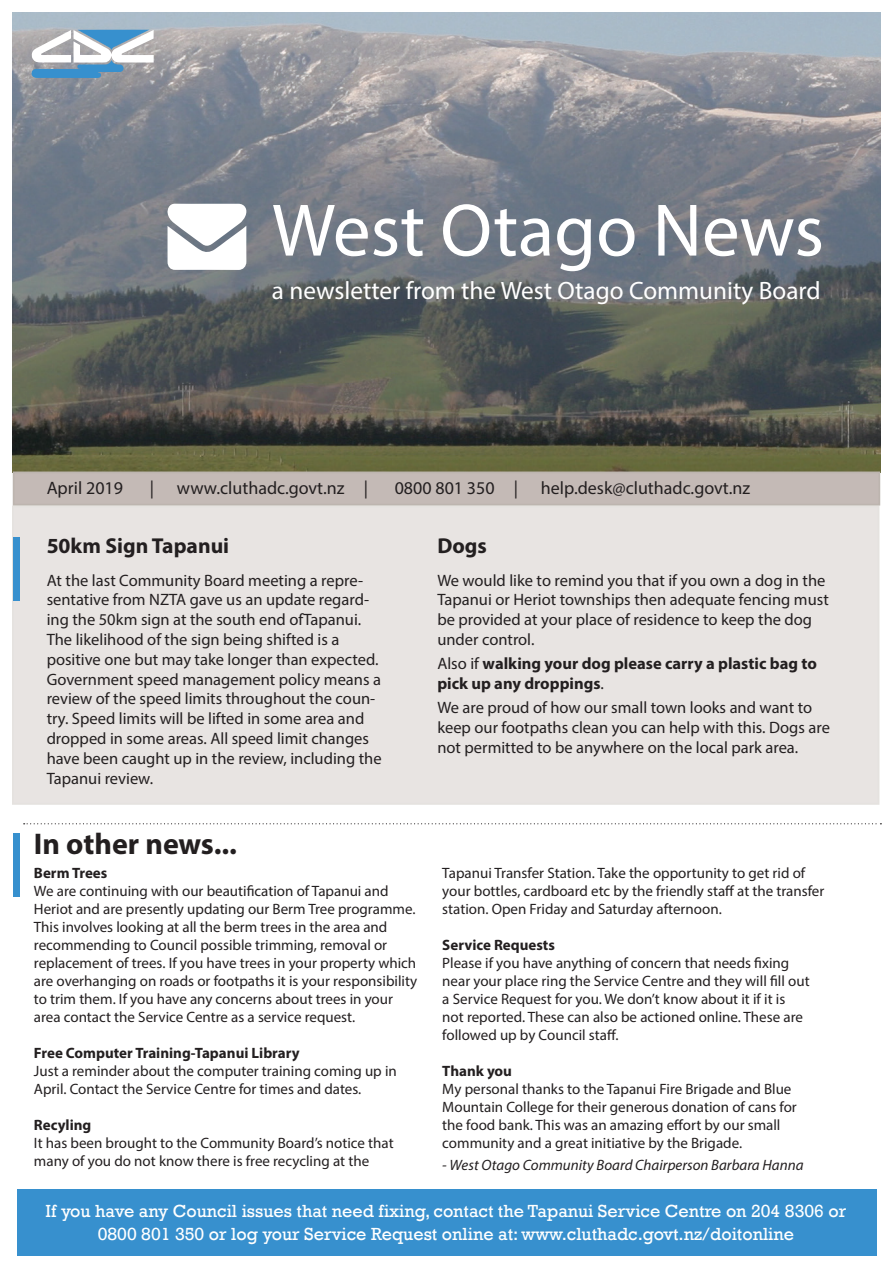
<style>
.page{position:relative;width:893px;height:1263px;background:#fff}
.page>*{position:absolute;margin:0;border:0;box-sizing:border-box;transform-origin:0 0}
.t1{font:75px "Myriad Pro";color:#fff}
.t2{font:700 30px "Myriad Pro";color:#231f20}
.t3{font:25.2px "Myriad Pro";color:#fff}
.t4{font:700 21.6px "Myriad Pro";color:#231f20}
.t5{font:18px/22.5px "Rockwell";color:#fff;text-align:center}
.t6{font:18px "Myriad Pro";color:#231f20}
.t7{font:16.5px/19.8px "Myriad Pro";color:#231f20}
.t8{font:700 16.5px/19.8px "Myriad Pro";color:#231f20}
.t9{font:15px/18px "Myriad Pro";color:#231f20}
.t10{font:700 15px "Myriad Pro";color:#231f20}
.t11{font:italic 15px "Myriad Pro";color:#231f20}
.s1{font-weight:400}
</style>
<div class="page">
<img style="left:13px;top:13px;width:867px;height:458px">
<div style="left:13px;top:471px;width:867px;height:34px;background:#c4bab6;border:2px solid #bdb5af"></div>
<svg style="left:32px;top:30px;width:122px;height:48px"></svg>
<svg style="left:167px;top:204px;width:81px;height:66px"></svg>
<div style="left:17px;top:1188px;width:859px;height:67px;background:#3790ce"></div>
<div style="left:13px;top:833px;width:7px;height:63px;background:#3790ce"></div>
<div style="left:12px;top:505px;width:867px;height:300px;background:#e8e4e2;border:2px solid #bdb5af"></div>
<div style="left:13px;top:537px;width:7px;height:64px;background:#3790ce"></div>
<svg style="left:24px;top:823px;width:857px;height:1px"></svg>
<h1 class="t1" style="left:272px;top:184px;width:554px">West Otago News</h1>
<h3 class="t3" style="left:272px;top:275px;width:550px">a newsletter from the West Otago Community Board</h3>
<p class="t6" style="left:47px;top:476px;width:78px">April 2019</p>
<p class="t6" style="left:150px;top:476px;width:6px">|</p>
<p class="t6" style="left:177px;top:476px;width:192px">www.cluthadc.govt.nz |</p>
<p class="t6" style="left:395px;top:476px;width:125px">0800 801 350 |</p>
<p class="t6" style="left:541px;top:476px;width:211px">help.desk@cluthadc.govt.nz</p>
<h3 class="t4" style="left:47px;top:532px;width:184px">50km Sign Tapanui</h3>
<h3 class="t4" style="left:437px;top:532px;width:51px">Dogs</h3>
<p class="t7" style="left:47px;top:570px;width:336px">At the last Community Board meeting a repre&shy;sentative from NZTA gave us an update regard&shy;ing the 50km sign at the south end ofTapanui.<br>The likelihood of the sign being shifted is a positive one but may take longer than expected.<br>Government speed management policy means a review of the speed limits throughout the coun&shy;try. Speed limits will be lifted in some area and dropped in some areas. All speed limit changes have been caught up in the review, including the Tapanui review.</p>
<p class="t7" style="left:437px;top:570px;width:393px">We would like to remind you that if you own a dog in the Tapanui or Heriot townships then adequate fencing must be provided at your place of residence to keep the dog under control.</p>
<p class="t8" style="left:437px;top:653px;width:381px"><span class="s1">Also if</span> walking your dog please carry a plastic bag to pick up any droppings<span class="s1">.</span></p>
<p class="t7" style="left:437px;top:697px;width:394px">We are proud of how our small town looks and want to keep our footpaths clean you can help with this. Dogs are not permitted to be anywhere on the local park area.</p>
<h2 class="t2" style="left:34px;top:824px;width:205px">In other news...</h2>
<p class="t10" style="left:34px;top:863px;width:75px">Berm Trees</p>
<p class="t9" style="left:34px;top:881px;width:385px">We are continuing with our beautification of Tapanui and Heriot and are presently updating our Berm Tree programme.<br>This involves looking at all the berm trees in the area and recommending to Council possible trimming, removal or replacement of trees. If you have trees in your property which are overhanging on roads or footpaths it is your responsibility to trim them. If you have any concerns about trees in your area contact the Service Centre as a service request.</p>
<p class="t10" style="left:34px;top:1043px;width:267px">Free Computer Training-Tapanui Library</p>
<p class="t9" style="left:34px;top:1061px;width:364px">Just a reminder about the computer training coming up in<br>April. Contact the Service Centre for times and dates.</p>
<p class="t10" style="left:34px;top:1115px;width:59px">Recyling</p>
<p class="t9" style="left:34px;top:1133px;width:361px">It has been brought to the Community Board’s notice that many of you do not know there is free recycling at the</p>
<p class="t9" style="left:442px;top:863px;width:384px">Tapanui Transfer Station. Take the opportunity to get rid of your bottles, cardboard etc by the friendly staff at the transfer station. Open Friday and Saturday afternoon.</p>
<p class="t10" style="left:442px;top:935px;width:114px">Service Requests</p>
<p class="t9" style="left:442px;top:953px;width:369px">Please if you have anything of concern that needs fixing near your place ring the Service Centre and they will fill out a Service Request for you. We don’t know about it if it is not reported. These can also be actioned online. These are followed up by Council staff.</p>
<p class="t10" style="left:442px;top:1061px;width:71px">Thank you</p>
<p class="t9" style="left:442px;top:1079px;width:356px">My personal thanks to the Tapanui Fire Brigade and Blue Mountain College for their generous donation of cans for the food bank. This was an amazing effort by our small community and a great initiative by the Brigade.</p>
<p class="t11" style="left:442px;top:1156px;width:363px">- West Otago Community Board Chairperson Barbara Hanna</p>
<p class="t5" style="left:46px;top:1200px;width:802px">If you have any Council issues that need fixing, contact the Tapanui Service Centre on 204 8306 or<br>0800 801 350 or log your Service Request online at: www.cluthadc.govt.nz/doitonline</p>
</div>
